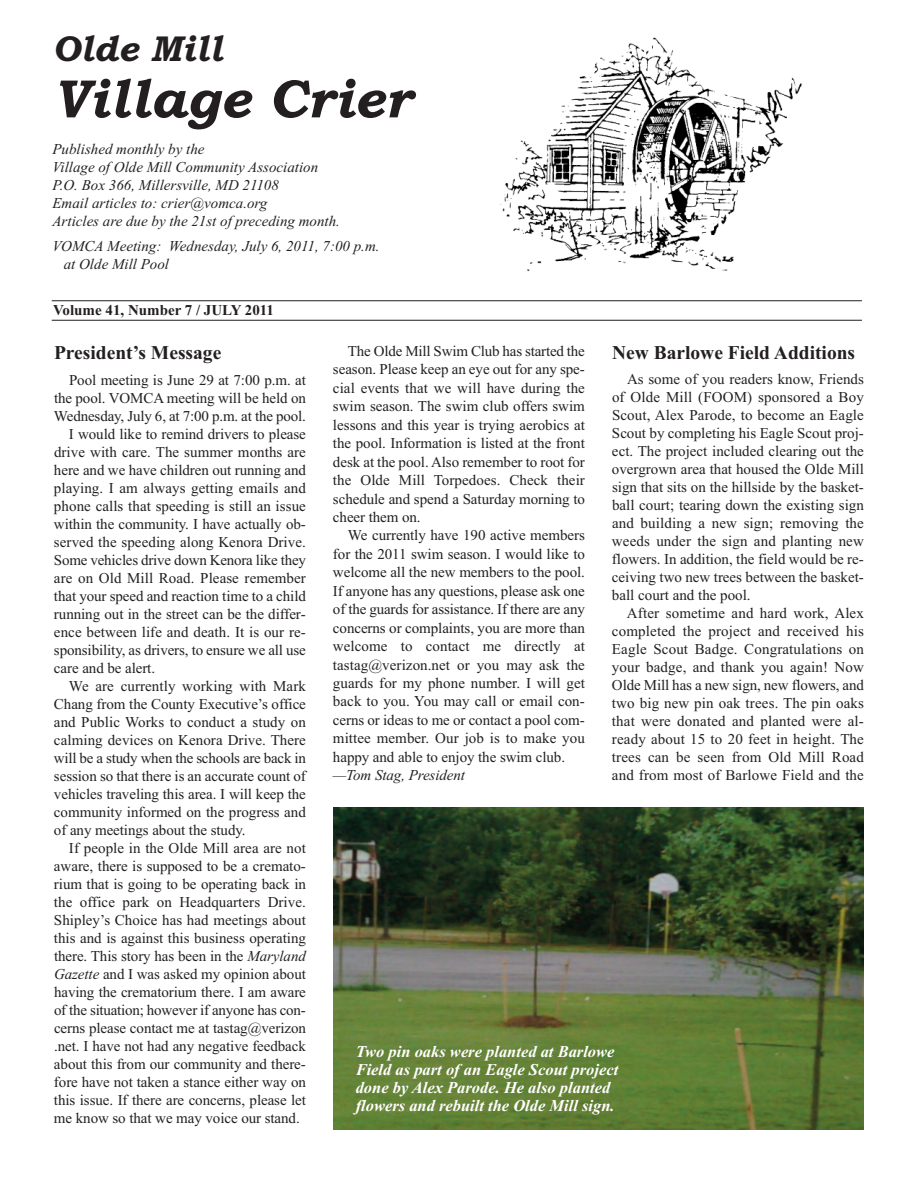
<style>
.page{position:relative;width:918px;height:1188px;background:#fff}
.page>*{position:absolute;margin:0;border:0;box-sizing:border-box;transform-origin:0 0}
.t1{font:italic 700 54px "Bookman Old Style";color:#231f20}
.t2{font:italic 700 36px "Bookman Old Style";color:#231f20}
.t3{font:700 19.5px "Times New Roman";color:#231f20}
.t4{font:italic 700 16.5px/18px "Times New Roman";color:#fff}
.t5{font:15px/18.5px "Times New Roman";letter-spacing:-.005em;color:#231f20;text-align:justify}
.t6{font:italic 15px/18px "Times New Roman";color:#231f20}
.t7{font:700 15px "Times New Roman";color:#231f20}
.s1{font-style:italic}
</style>
<div class="page">
<img style="left:500px;top:37px;width:302px;height:235px">
<hr style="left:52px;top:300px;width:810px;height:1px;background:#231f20">
<hr style="left:52px;top:320px;width:810px;height:1px;background:#231f20">
<img style="left:333px;top:807px;width:530px;height:323px">
<h2 class="t2" style="left:52px;top:28px;width:171px">Olde Mill</h2>
<h1 class="t1" style="left:52px;top:67px;width:360px">Village Crier</h1>
<p class="t6" style="left:52px;top:140px;width:289px">Published monthly by the<br>Village of Olde Mill Community Association P.O. Box 366, Millersville, MD 21108<br>Email articles to: crier@vomca.org<br>Articles are due by the 21st of preceding month.</p>
<p class="t6" style="left:64px;top:237px;width:317px;text-indent:-11px">VOMCA Meeting: Wednesday, July 6, 2011, 7:00 p.m. at Olde Mill Pool</p>
<p class="t7" style="left:53px;top:301px;width:223px">Volume 41, Number 7 / JULY 2011</p>
<h3 class="t3" style="left:54px;top:341px;width:169px">President’s Message</h3>
<p class="t5" style="left:69px;top:371px;width:238px">Pool meeting is June 29 at 7:00 p.m. at</p>
<p class="t5" style="left:54px;top:389px;width:253px">the pool. VOMCA meeting will be held on</p>
<p class="t5" style="left:54px;top:407px;width:253px">Wednesday, July 6, at 7:00 p.m. at the pool.</p>
<p class="t5" style="left:69px;top:425px;width:238px">I would like to remind drivers to please</p>
<p class="t5" style="left:54px;top:443px;width:253px">drive with care. The summer months are</p>
<p class="t5" style="left:54px;top:461px;width:253px">here and we have children out running and</p>
<p class="t5" style="left:54px;top:479px;width:253px">playing. I am always getting emails and</p>
<p class="t5" style="left:54px;top:497px;width:253px">phone calls that speeding is still an issue</p>
<p class="t5" style="left:54px;top:515px;width:253px">within the community. I have actually ob-</p>
<p class="t5" style="left:54px;top:533px;width:253px">served the speeding along Kenora Drive.</p>
<p class="t5" style="left:54px;top:551px;width:253px">Some vehicles drive down Kenora like they</p>
<p class="t5" style="left:54px;top:569px;width:253px">are on Old Mill Road. Please remember</p>
<p class="t5" style="left:54px;top:587px;width:253px">that your speed and reaction time to a child</p>
<p class="t5" style="left:54px;top:605px;width:253px">running out in the street can be the differ-</p>
<p class="t5" style="left:54px;top:623px;width:253px">ence between life and death. It is our re-</p>
<p class="t5" style="left:54px;top:641px;width:253px">sponsibility, as drivers, to ensure we all use</p>
<p class="t5" style="left:54px;top:659px;width:103px">care and be alert.</p>
<p class="t5" style="left:69px;top:677px;width:238px">We are currently working with Mark</p>
<p class="t5" style="left:54px;top:695px;width:253px">Chang from the County Executive’s office</p>
<p class="t5" style="left:54px;top:713px;width:253px">and Public Works to conduct a study on</p>
<p class="t5" style="left:54px;top:731px;width:253px">calming devices on Kenora Drive. There</p>
<p class="t5" style="left:54px;top:749px;width:253px">will be a study when the schools are back in</p>
<p class="t5" style="left:54px;top:767px;width:253px">session so that there is an accurate count of</p>
<p class="t5" style="left:54px;top:785px;width:253px">vehicles traveling this area. I will keep the</p>
<p class="t5" style="left:54px;top:803px;width:253px">community informed on the progress and</p>
<p class="t5" style="left:54px;top:821px;width:193px">of any meetings about the study.</p>
<p class="t5" style="left:69px;top:839px;width:238px">If people in the Olde Mill area are not</p>
<p class="t5" style="left:54px;top:857px;width:253px">aware, there is supposed to be a cremato-</p>
<p class="t5" style="left:54px;top:875px;width:253px">rium that is going to be operating back in</p>
<p class="t5" style="left:54px;top:893px;width:253px">the office park on Headquarters Drive.</p>
<p class="t5" style="left:54px;top:911px;width:253px">Shipley’s Choice has had meetings about</p>
<p class="t5" style="left:54px;top:929px;width:253px">this and is against this business operating</p>
<p class="t5" style="left:54px;top:947px;width:253px">there. This story has been in the <span class="s1">Maryland</span></p>
<p class="t5" style="left:54px;top:965px;width:253px"><span class="s1">Gazette</span> and I was asked my opinion about</p>
<p class="t5" style="left:54px;top:983px;width:253px">having the crematorium there. I am aware</p>
<p class="t5" style="left:54px;top:1001px;width:253px">of the situation; however if anyone has con-</p>
<p class="t5" style="left:54px;top:1019px;width:253px">cerns please contact me at tastag@verizon</p>
<p class="t5" style="left:54px;top:1037px;width:253px">.net. I have not had any negative feedback</p>
<p class="t5" style="left:54px;top:1055px;width:253px">about this from our community and there-</p>
<p class="t5" style="left:54px;top:1073px;width:253px">fore have not taken a stance either way on</p>
<p class="t5" style="left:54px;top:1091px;width:253px">this issue. If there are concerns, please let</p>
<p class="t5" style="left:54px;top:1109px;width:247px">me know so that we may voice our stand.</p>
<p class="t5" style="left:333px;top:342px;width:253px;text-indent:15px">The Olde Mill Swim Club has started the season. Please keep an eye out for any spe&shy;cial events that we will have during the swim season. The swim club offers swim lessons and this year is trying aerobics at the pool. Information is listed at the front desk at the pool. Also remember to root for the Olde Mill Torpedoes. Check their schedule and spend a Saturday morning to cheer them on.</p>
<p class="t5" style="left:333px;top:526px;width:253px;text-indent:15px">We currently have 190 active members for the 2011 swim season. I would like to welcome all the new members to the pool.<br>If anyone has any questions, please ask one of the guards for assistance. If there are any concerns or complaints, you are more than welcome to contact me directly at tastag@verizon.net or you may ask the guards for my phone number. I will get back to you. You may call or email con&shy;cerns or ideas to me or contact a pool com&shy;mittee member. Our job is to make you happy and able to enjoy the swim club.</p>
<p class="t6" style="left:333px;top:766px;width:134px">—Tom Stag, President</p>
<h3 class="t3" style="left:612px;top:341px;width:245px">New Barlowe Field Additions</h3>
<p class="t5" style="left:612px;top:370px;width:253px;line-height:18px;text-indent:15px">As some of you readers know, Friends of Olde Mill (FOOM) sponsored a Boy Scout, Alex Parode, to become an Eagle Scout by completing his Eagle Scout proj&shy;ect. The project included clearing out the overgrown area that housed the Olde Mill sign that sits on the hillside by the basket&shy;ball court; tearing down the existing sign and building a new sign; removing the weeds under the sign and planting new flowers. In addition, the field would be re&shy;ceiving two new trees between the basket&shy;ball court and the pool.</p>
<p class="t5" style="left:612px;top:604px;width:253px;line-height:18px;text-indent:15px">After sometime and hard work, Alex completed the project and received his Eagle Scout Badge. Congratulations on your badge, and thank you again! Now Olde Mill has a new sign, new flowers, and two big new pin oak trees. The pin oaks that were donated and planted were al&shy;ready about 15 to 20 feet in height. The trees can be seen from Old Mill Road and from most of Barlowe Field and the</p>
<p class="t4" style="left:356px;top:1043px;width:264px">Two pin oaks were planted at Barlowe Field as part of an Eagle Scout project done by Alex Parode. He also planted flowers and rebuilt the Olde Mill sign.</p>
</div>
